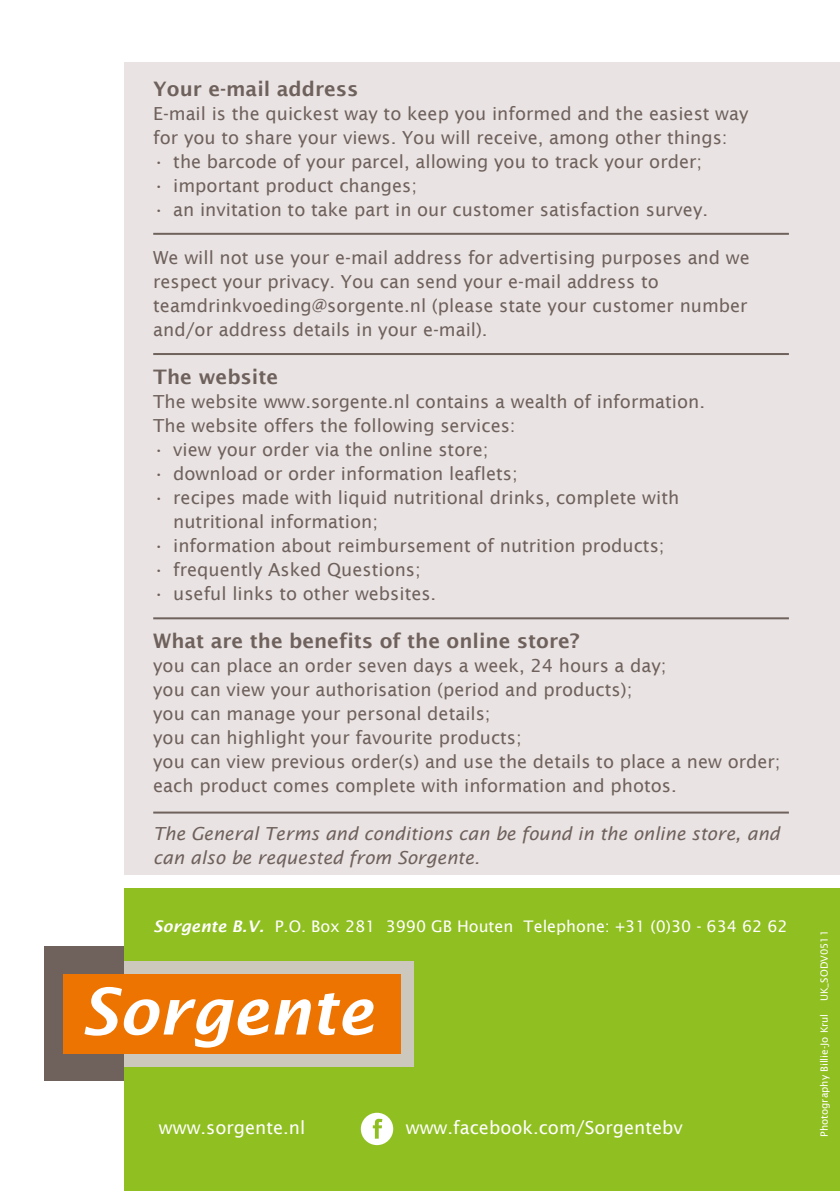
<style>
.page{position:relative;width:840px;height:1191px;background:#fff}
.page>*{position:absolute;margin:0;border:0;box-sizing:border-box;transform-origin:0 0}
.t1{font:italic 600 64.2px "Lucida Sans";color:#fff}
.t2{font:600 20px "Lucida Sans";color:#6f615c}
.t3{font:18px/24px "Lucida Sans";color:#6f615c}
.t4{font:italic 18px/24px "Lucida Sans";color:#6f615c}
.t5{font:18px "Lucida Sans";color:#fff}
.t6{font:16px "Lucida Sans";color:#fff}
.t7{font:10px "Lucida Sans";color:#fff}
.s1{font-weight:600;font-style:italic}
</style>
<div class="page">
<div style="left:44px;top:945px;width:157px;height:135px;background:#6f615c"></div>
<div style="left:125px;top:62px;width:714px;height:813px;background:#e9e4e3"></div>
<div style="left:125px;top:888px;width:714px;height:303px;background:#90bf21"></div>
<div style="left:124px;top:961px;width:289px;height:105px;background:#ccc8be"></div>
<div style="left:63px;top:974px;width:337px;height:80px;background:#ee7402"></div>
<div style="left:360px;top:1112px;width:33px;height:33px;background:#fff;border-radius:50%"></div>
<svg style="left:372px;top:1118px;width:10px;height:20px"></svg>
<hr style="left:153px;top:233px;width:635px;height:2px;background:#6f615c">
<hr style="left:153px;top:617px;width:635px;height:2px;background:#6f615c">
<hr style="left:153px;top:811px;width:635px;height:2px;background:#6f615c">
<hr style="left:153px;top:353px;width:635px;height:2px;background:#6f615c">
<p class="t2" style="left:153px;top:77px;width:207px">Your e-mail address</p>
<p class="t3" style="left:153px;top:102px;width:596px">E-mail is the quickest way to keep you informed and the easiest way for you to share your views. You will receive, among other things:</p>
<p class="t3" style="left:153px;top:150px;width:550px">• the barcode of your parcel, allowing you to track your order;</p>
<p class="t3" style="left:153px;top:174px;width:265px">• important product changes;</p>
<p class="t3" style="left:153px;top:198px;width:556px">• an invitation to take part in our customer satisfaction survey.</p>
<p class="t3" style="left:153px;top:246px;width:597px">We will not use your e-mail address for advertising purposes and we respect your privacy. You can send your e-mail address to teamdrinkvoeding@sorgente.nl (please state your customer number and/or address details in your e-mail).</p>
<p class="t2" style="left:153px;top:365px;width:126px">The website</p>
<p class="t3" style="left:153px;top:390px;width:553px">The website www.sorgente.nl contains a wealth of information.<br>The website offers the following services:</p>
<p class="t3" style="left:153px;top:438px;width:336px">• view your order via the online store;</p>
<p class="t3" style="left:153px;top:462px;width:366px">• download or order information leaflets;</p>
<p class="t3" style="left:173px;top:486px;width:507px;text-indent:-20px">• recipes made with liquid nutritional drinks, complete with nutritional information;</p>
<p class="t3" style="left:153px;top:534px;width:512px">• information about reimbursement of nutrition products;</p>
<p class="t3" style="left:153px;top:558px;width:269px">• frequently Asked Questions;</p>
<p class="t3" style="left:153px;top:582px;width:284px">• useful links to other websites.</p>
<p class="t2" style="left:153px;top:629px;width:428px">What are the benefits of the online store?</p>
<p class="t3" style="left:153px;top:654px;width:628px">you can place an order seven days a week, 24 hours a day;<br>you can view your authorisation (period and products);<br>you can manage your personal details;<br>you can highlight your favourite products;<br>you can view previous order(s) and use the details to place a new order; each product comes complete with information and photos.</p>
<p class="t4" style="left:153px;top:822px;width:627px">The General Terms and conditions can be found in the online store, and can also be requested from Sorgente.</p>
<p class="t6" style="left:153px;top:917px;width:635px"><span class="s1">Sorgente B.V.</span> P.O. Box 281 3990 GB Houten Telephone: +31 (0)30 - 634 62 62</p>
<h1 class="t1" style="left:80px;top:975px;width:295px">Sorgente</h1>
<p class="t5" style="left:159px;top:1117px;width:148px">www.sorgente.nl</p>
<p class="t5" style="left:405px;top:1117px;width:278px">www.facebook.com/Sorgentebv</p>
<p class="t7" style="left:818px;top:1001px;width:72px;rotate:-90deg">UK_SODV0511</p>
<p class="t7" style="left:818px;top:1136px;width:124px;rotate:-90deg">Photography Billie-Jo Krul</p>
</div>
